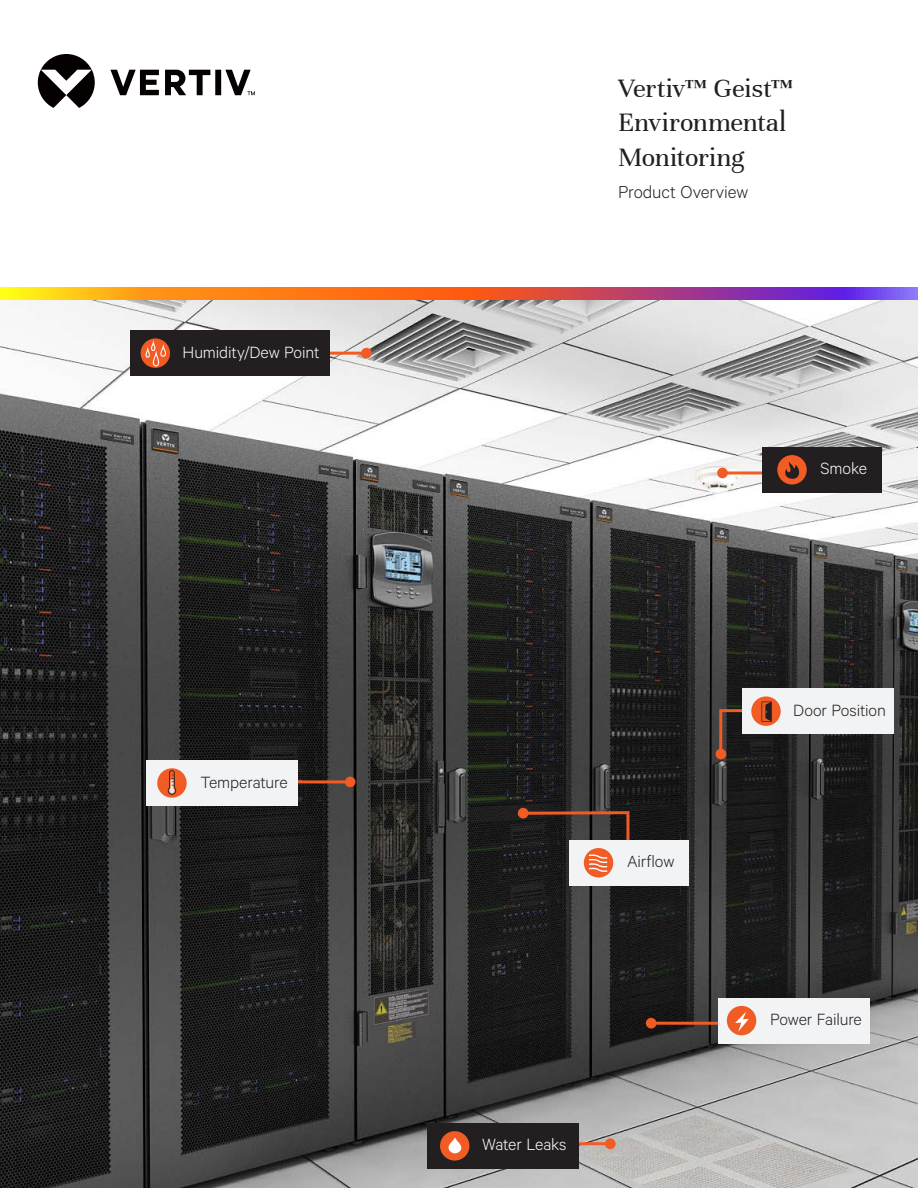
<style>
.page{position:relative;width:918px;height:1188px;background:#fff}
.page>*{position:absolute;margin:0;border:0;box-sizing:border-box;transform-origin:0 0}
.Vertiv_Cover_Title{font:28.5px/34.2px "Unna";letter-spacing:-.005em;color:#231f20}
.Vertiv_Cover_Subtitl{font:300 19.5px "Calibre";letter-spacing:-.005em;color:#231f20}
.Vertiv_Body_Text{font:300 18.3px "Calibre";letter-spacing:-.01em;color:#231f20}
.Vertiv_Body_Text-2{font:300 18.3px "Calibre";letter-spacing:-.01em;color:#fff}
</style>
<div class="page">
<svg style="left:0;top:288px;width:918px;height:12px"></svg>
<svg style="left:38px;top:54px;width:217px;height:54px"></svg>
<img style="left:0;top:300px;width:918px;height:888px">
<div style="left:345px;top:777px;width:11px;height:10px;background:#f15b24;border-radius:50%"></div>
<div style="left:716px;top:749px;width:10px;height:10px;background:#f15b24;border-radius:50%"></div>
<div style="left:518px;top:808px;width:10px;height:11px;background:#f15b24;border-radius:50%"></div>
<hr style="left:285px;top:780px;width:65px;height:3px;background:#f15b24">
<div style="left:361px;top:348px;width:11px;height:11px;background:#f15b24;border-radius:50%"></div>
<hr style="left:325px;top:352px;width:41px;height:3px;background:#f15b24">
<div style="left:147px;top:760px;width:151px;height:46px;background:#f2f3f4"></div>
<div style="left:157px;top:768px;width:30px;height:30px;background:#f15b24;border-radius:50%"></div>
<svg style="left:168px;top:770px;width:8px;height:25px"></svg>
<div style="left:605px;top:1138px;width:11px;height:11px;background:#f15b24;border-radius:50%"></div>
<hr style="left:569px;top:1142px;width:41px;height:3px;background:#f15b24">
<div style="left:428px;top:1123px;width:151px;height:46px;background:#231f20"></div>
<div style="left:440px;top:1131px;width:29px;height:30px;background:#f15b24;border-radius:50%"></div>
<svg style="left:449px;top:1137px;width:12px;height:16px"></svg>
<div style="left:130px;top:330px;width:199px;height:46px;background:#231f20"></div>
<svg style="left:141px;top:338px;width:29px;height:30px"></svg>
<svg style="left:145px;top:340px;width:21px;height:26px"></svg>
<div style="left:717px;top:468px;width:11px;height:10px;background:#f15b24;border-radius:50%"></div>
<hr style="left:723px;top:471px;width:41px;height:3px;background:#f15b24">
<div style="left:762px;top:447px;width:120px;height:45px;background:#231f20"></div>
<div style="left:777px;top:455px;width:30px;height:30px;background:#f15b24;border-radius:50%"></div>
<svg style="left:785px;top:461px;width:14px;height:18px"></svg>
<svg style="left:718px;top:708px;width:38px;height:47px"></svg>
<div style="left:742px;top:688px;width:152px;height:46px;background:#f2f3f4"></div>
<svg style="left:751px;top:696px;width:30px;height:30px"></svg>
<svg style="left:762px;top:702px;width:10px;height:20px"></svg>
<div style="left:646px;top:1018px;width:11px;height:11px;background:#f15b24;border-radius:50%"></div>
<hr style="left:651px;top:1022px;width:72px;height:3px;background:#f15b24">
<div style="left:718px;top:998px;width:151px;height:45px;background:#f2f3f4"></div>
<div style="left:727px;top:1006px;width:29px;height:29px;background:#f15b24;border-radius:50%"></div>
<svg style="left:735px;top:1012px;width:14px;height:20px"></svg>
<svg style="left:519px;top:810px;width:112px;height:34px"></svg>
<div style="left:569px;top:840px;width:119px;height:45px;background:#f2f3f4"></div>
<div style="left:584px;top:848px;width:29px;height:29px;background:#f15b24;border-radius:50%"></div>
<svg style="left:589px;top:854px;width:18px;height:18px"></svg>
<p class="Vertiv_Body_Text-2" style="left:183px;top:341px;width:138px">Humidity/Dew Point</p>
<p class="Vertiv_Body_Text" style="left:200px;top:771px;width:89px">Temperature</p>
<p class="Vertiv_Cover_Title" style="left:618px;top:71px;width:176px">Vertiv™ Geist™<br>Environmental<br>Monitoring</p>
<p class="Vertiv_Cover_Subtitl" style="left:618px;top:181px;width:131px">Product Overview</p>
<p class="Vertiv_Body_Text" style="left:627px;top:851px;width:49px">Airflow</p>
<p class="Vertiv_Body_Text-2" style="left:482px;top:1134px;width:86px">Water Leaks</p>
<p class="Vertiv_Body_Text-2" style="left:821px;top:458px;width:48px">Smoke</p>
<p class="Vertiv_Body_Text" style="left:793px;top:699px;width:94px">Door Position</p>
<p class="Vertiv_Body_Text" style="left:770px;top:1009px;width:93px">Power Failure</p>
</div>
